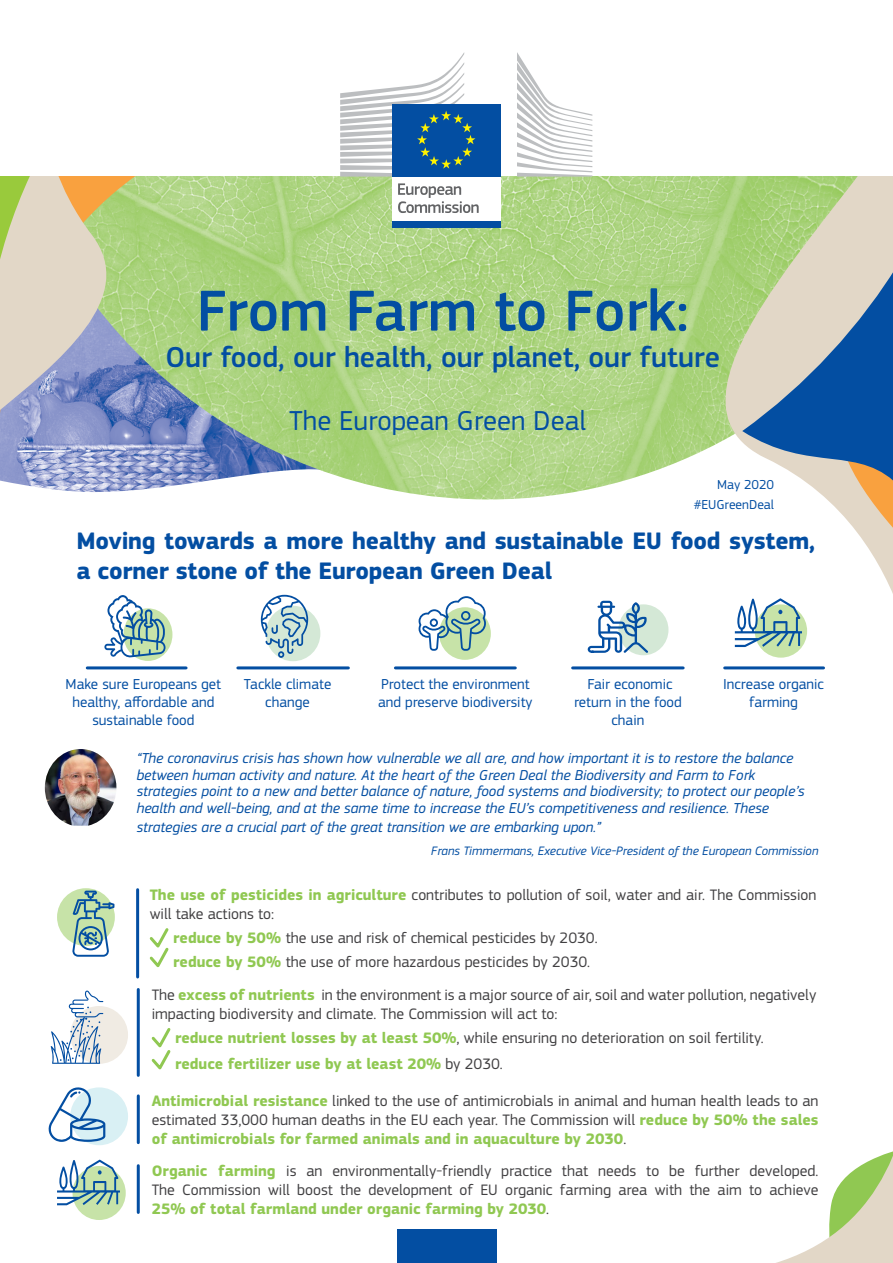
<style>
.page{position:relative;width:893px;height:1263px;background:#fff}
.page>*{position:absolute;margin:0;border:0;box-sizing:border-box;transform-origin:0 0}
.t1{font:500 60px "EC Square Sans Pro";color:#034ea2}
.t2{font:500 30px "EC Square Sans Pro";color:#034ea2}
.t3{font:28.5px "EC Square Sans Pro";color:#034ea2}
.t4{font:700 24.75px/29.7px "EC Square Sans Pro";letter-spacing:-.01em;color:#034ea2}
.t5{font:15.75px/18.9px "EC Square Sans Pro";color:#414042}
.t6{font:700 15.75px/26.5px "EC Square Sans Pro";color:#90c852}
.t7{font:italic 15px/16.5px "EC Square Sans Pro";color:#034ea2}
.t8{font:15px/18px "EC Square Sans Pro";color:#034ea2;text-align:center}
.t9{font:13.5px/20.2px "EC Square Sans Pro";color:#034ea2;text-align:right}
.t10{font:italic 12.75px "EC Square Sans Pro";color:#034ea2}
.s1{font-weight:700;color:#90c852}
.s2{font-weight:400;color:#414042}
</style>
<div class="page">
<img style="left:0;top:176px;width:643px;height:323px">
<svg style="left:643px;top:176px;width:250px;height:440px"></svg>
<svg style="left:742px;top:259px;width:151px;height:278px"></svg>
<svg style="left:0;top:176px;width:240px;height:265px;background:#9ec092"></svg>
<svg style="left:0;top:176px;width:139px;height:241px;background:#acb6b5"></svg>
<svg style="left:0;top:176px;width:113px;height:123px;background:#d9cfa4"></svg>
<svg style="left:776px;top:1151px;width:117px;height:112px"></svg>
<div style="left:392px;top:174px;width:108px;height:49px;background:#fff"></div>
<svg style="left:398px;top:183px;width:81px;height:30px"></svg>
<div style="left:392px;top:221px;width:108px;height:6px;background:#034ea2"></div>
<svg style="left:517px;top:52px;width:75px;height:125px"></svg>
<div style="left:392px;top:104px;width:108px;height:73px;background:#034ea2"></div>
<svg style="left:340px;top:52px;width:135px;height:125px"></svg>
<div style="left:397px;top:1229px;width:100px;height:34px;background:#034ea2"></div>
<div style="left:266px;top:606px;width:54px;height:55px;background:#d4e8d6;border-radius:50%"></div>
<svg style="left:261px;top:595px;width:47px;height:63px"></svg>
<svg style="left:439px;top:607px;width:52px;height:53px"></svg>
<svg style="left:419px;top:596px;width:67px;height:55px"></svg>
<hr style="left:87px;top:666px;width:99px;height:3px;background:#034ea2">
<svg style="left:755px;top:604px;width:52px;height:54px"></svg>
<svg style="left:735px;top:598px;width:67px;height:49px"></svg>
<div style="left:123px;top:608px;width:49px;height:53px;background:#c7e3a8;border-radius:50%"></div>
<svg style="left:104px;top:595px;width:62px;height:63px"></svg>
<hr style="left:238px;top:666px;width:110px;height:3px;background:#034ea2">
<hr style="left:395px;top:666px;width:120px;height:3px;background:#034ea2">
<hr style="left:725px;top:666px;width:98px;height:3px;background:#034ea2">
<hr style="left:573px;top:666px;width:110px;height:3px;background:#034ea2">
<hr style="left:136px;top:890px;width:3px;height:87px;background:#034ea2">
<svg style="left:149px;top:928px;width:20px;height:40px"></svg>
<div style="left:57px;top:888px;width:58px;height:58px;background:#c7e3a8;border-radius:50%"></div>
<svg style="left:72px;top:890px;width:42px;height:67px"></svg>
<hr style="left:137px;top:989px;width:3px;height:86px;background:#034ea2">
<svg style="left:151px;top:1028px;width:20px;height:42px"></svg>
<div style="left:70px;top:1006px;width:58px;height:58px;background:#f0ebe3;border-radius:50%"></div>
<hr style="left:137px;top:1096px;width:3px;height:47px;background:#034ea2">
<div style="left:70px;top:1087px;width:58px;height:58px;background:#d9f0f4;border-radius:50%"></div>
<div style="left:618px;top:604px;width:50px;height:51px;background:#d4e8d6;border-radius:50%"></div>
<svg style="left:588px;top:601px;width:60px;height:52px"></svg>
<svg style="left:51px;top:990px;width:52px;height:74px"></svg>
<svg style="left:48px;top:1087px;width:57px;height:55px"></svg>
<img style="left:45px;top:749px;width:71px;height:77px">
<hr style="left:137px;top:1166px;width:3px;height:46px;background:#034ea2">
<div style="left:73px;top:1166px;width:53px;height:54px;background:#c7e3a8;border-radius:50%"></div>
<svg style="left:57px;top:1160px;width:63px;height:45px"></svg>
<h1 class="t1" style="left:197px;top:276px;width:494px">From Farm to Fork:</h1>
<h2 class="t2" style="left:165px;top:339px;width:556px">Our food, our health, our planet, our future</h2>
<h3 class="t3" style="left:289px;top:404px;width:298px">The European Green Deal</h3>
<p class="t9" style="left:694px;top:474px;width:82px">May 2020 #EUGreenDeal</p>
<h3 class="t4" style="left:77px;top:527px;width:740px">Moving towards a more healthy and sustainable EU food system, a corner stone of the European Green Deal</h3>
<p class="t8" style="left:66px;top:675px;width:157px">Make sure Europeans get healthy, affordable and sustainable food</p>
<p class="t8" style="left:244px;top:675px;width:89px">Tackle climate change</p>
<p class="t8" style="left:378px;top:675px;width:156px;text-align:left">Protect the environment and preserve biodiversity</p>
<p class="t8" style="left:723px;top:675px;width:102px">Increase organic farming</p>
<p class="t8" style="left:574px;top:675px;width:109px">Fair economic return in the food chain</p>
<p class="t7" style="left:137px;top:750px;width:670px">“The coronavirus crisis has shown how vulnerable we all are, and how important it is to restore the balance between human activity and nature. At the heart of the Green Deal the Biodiversity and Farm to Fork strategies point to a new and better balance of nature, food systems and biodiversity; to protect our people’s health and well-being, and at the same time to increase the EU’s competitiveness and resilience. These</p>
<p class="t7" style="left:137px;top:818px;width:466px">strategies are a crucial part of the great transition we are embarking upon.”</p>
<p class="t10" style="left:431px;top:844px;width:389px">Frans Timmermans, Executive Vice-President of the European Commission</p>
<p class="t5" style="left:150px;top:885px;width:668px"><span class="s1">The use of pesticides in agriculture</span> contributes to pollution of soil, water and air. The Commission will take actions to:</p>
<p class="t5" style="left:173px;top:926px;width:426px;line-height:24.2px"><span class="s1">reduce by 50%</span> the use and risk of chemical pesticides by 2030. <span class="s1">reduce by 50%</span> the use of more hazardous pesticides by 2030.</p>
<p class="t5" style="left:152px;top:985px;width:666px">The <span class="s1">excess of nutrients</span> in the environment is a major source of air, soil and water pollution, negatively impacting biodiversity and climate. The Commission will act to:</p>
<p class="t6" style="left:175px;top:1025px;width:590px">reduce nutrient losses by at least 50%<span class="s2">, while ensuring no deterioration on soil fertility. </span>reduce fertilizer use by at least 20% <span class="s2">by 2030.</span></p>
<p class="t5" style="left:152px;top:1092px;width:668px;text-align:justify"><span class="s1">Antimicrobial resistance</span> linked to the use of antimicrobials in animal and human health leads to an estimated 33,000 human deaths in the EU each year. The Commission will <span class="s1">reduce by 50% the sales of antimicrobials for farmed animals and in aquaculture by 2030</span>.</p>
<p class="t5" style="left:152px;top:1161px;width:668px;text-align:justify"><span class="s1">Organic farming</span> is an environmentally-friendly practice that needs to be further developed.<br>The Commission will boost the development of EU organic farming area with the aim to achieve <span class="s1">25% of total farmland under organic farming by 2030</span>.</p>
</div>
